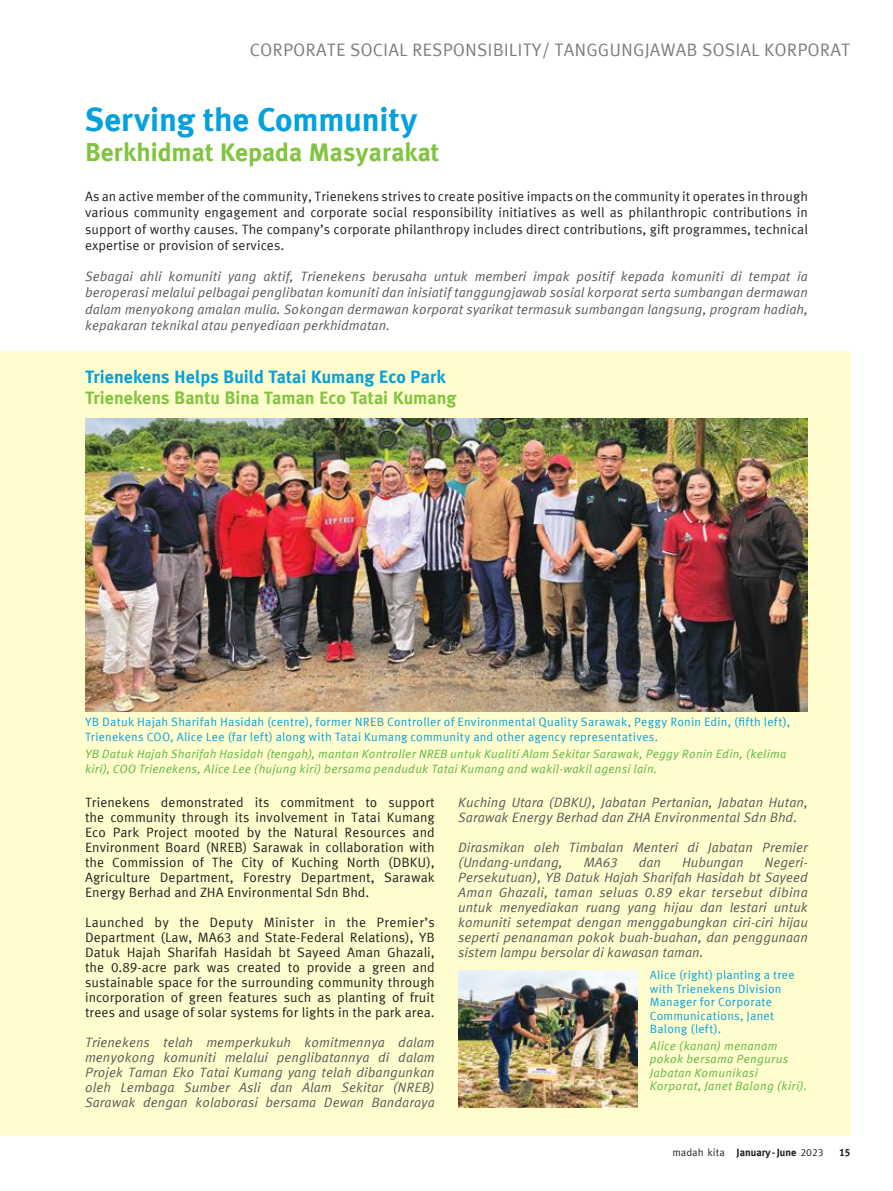
<style>
.page{position:relative;width:893px;height:1191px;background:#fff}
.page>*{position:absolute;margin:0;border:0;box-sizing:border-box;transform-origin:0 0}
.t1{font:700 33px "Meta Korrespondenz";letter-spacing:-.005em;color:#05a1dd}
.t2{font:700 25.5px "Meta Korrespondenz";color:#81c440}
.t3{font:18px "Meta Korrespondenz";color:#7d7c7e}
.t4{font:700 18px "Meta Korrespondenz";color:#05a1dd}
.t5{font:700 18px "Meta Korrespondenz";color:#81c440}
.t6{font:italic 13.5px/15px "Meta Korrespondenz";color:#5a5758;text-align:justify}
.t7{font:13.5px/15px "Meta Korrespondenz";color:#241f1f;text-align:justify}
.t8{font:12px/13.5px "Meta Korrespondenz";letter-spacing:.015em;color:#05a1dd}
.t9{font:italic 12px/13.5px "Meta Korrespondenz";letter-spacing:.02em;color:#5bb741}
.t10{font:10.5px "Meta Korrespondenz";color:#241f1f}
.t11{font:700 10.5px "Meta Korrespondenz";color:#241f1f}
.s1{font-weight:700}
</style>
<div class="page">
<div style="left:0;top:351px;width:850px;height:784px;background:#fffccd"></div>
<img style="left:85px;top:418px;width:723px;height:293px">
<img style="left:458px;top:970px;width:179px;height:137px">
<h3 class="t3" style="left:250px;top:39px;width:602px">CORPORATE SOCIAL RESPONSIBILITY/ TANGGUNGJAWAB SOSIAL KORPORAT</h3>
<h1 class="t1" style="left:85px;top:100px;width:334px">Serving the Community</h1>
<h2 class="t2" style="left:85px;top:138px;width:356px">Berkhidmat Kepada Masyarakat</h2>
<p class="t7" style="left:85px;top:188px;width:724px;line-height:16.2px">As an active member of the community, Trienekens strives to create positive impacts on the community it operates in through various community engagement and corporate social responsibility initiatives as well as philanthropic contributions in support of worthy causes. The company’s corporate philanthropy includes direct contributions, gift programmes, technical expertise or provision of services.</p>
<p class="t6" style="left:85px;top:268px;width:724px;line-height:16.2px">Sebagai ahli komuniti yang aktif, Trienekens berusaha untuk memberi impak positif kepada komuniti di tempat ia beroperasi melalui pelbagai penglibatan komuniti dan inisiatif tanggungjawab sosial korporat serta sumbangan dermawan dalam menyokong amalan mulia. Sokongan dermawan korporat syarikat termasuk sumbangan langsung, program hadiah, kepakaran teknikal atau penyediaan perkhidmatan.</p>
<h3 class="t4" style="left:85px;top:366px;width:362px">Trienekens Helps Build Tatai Kumang Eco Park</h3>
<h3 class="t5" style="left:85px;top:387px;width:373px">Trienekens Bantu Bina Taman Eco Tatai Kumang</h3>
<p class="t8" style="left:85px;top:715px;width:707px;line-height:14.4px">YB Datuk Hajah Sharifah Hasidah (centre), former NREB Controller of Environmental Quality Sarawak, Peggy Ronin Edin, (fifth left),<br>Trienekens COO, Alice Lee (far left) along with Tatai Kumang community and other agency representatives.</p>
<p class="t9" style="left:85px;top:746px;width:703px;line-height:14.4px">YB Datuk Hajah Sharifah Hasidah (tengah), mantan Kontroller NREB untuk Kualiti Alam Sekitar Sarawak, Peggy Ronin Edin, (kelima kiri), COO Trienekens, Alice Lee (hujung kiri) bersama penduduk Tatai Kumang and wakil-wakil agensi lain.</p>
<p class="t7" style="left:85px;top:794px;width:351px">Trienekens demonstrated its commitment to support the community through its involvement in Tatai Kumang Eco Park Project mooted by the Natural Resources and Environment Board (NREB) Sarawak in collaboration with the Commission of The City of Kuching North (DBKU), Agriculture Department, Forestry Department, Sarawak Energy Berhad and ZHA Environmental Sdn Bhd.</p>
<p class="t7" style="left:85px;top:914px;width:351px">Launched by the Deputy Minister in the Premier’s Department (Law, MA63 and State-Federal Relations), YB Datuk Hajah Sharifah Hasidah bt Sayeed Aman Ghazali, the 0.89-acre park was created to provide a green and sustainable space for the surrounding community through incorporation of green features such as planting of fruit trees and usage of solar systems for lights in the park area.</p>
<p class="t6" style="left:85px;top:1034px;width:351px">Trienekens telah memperkukuh komitmennya dalam menyokong komuniti melalui penglibatannya di dalam Projek Taman Eko Tatai Kumang yang telah dibangunkan oleh Lembaga Sumber Asli dan Alam Sekitar (NREB)<br>Sarawak dengan kolaborasi bersama Dewan Bandaraya</p>
<p class="t6" style="left:458px;top:794px;width:351px">Kuching Utara (DBKU), Jabatan Pertanian, Jabatan Hutan,<br>Sarawak Energy Berhad dan ZHA Environmental Sdn Bhd.</p>
<p class="t6" style="left:458px;top:839px;width:351px">Dirasmikan oleh Timbalan Menteri di Jabatan Premier (Undang-undang,</p>
<p class="t6" style="left:584px;top:854px;width:36px">MA63</p>
<p class="t6" style="left:639px;top:854px;width:24px">dan</p>
<p class="t6" style="left:682px;top:854px;width:63px">Hubungan</p>
<p class="t6" style="left:458px;top:854px;width:351px;text-indent:306px">Negeri-Persekutuan), YB Datuk Hajah Sharifah Hasidah bt Sayeed Aman Ghazali, taman seluas 0.89 ekar tersebut dibina untuk menyediakan ruang yang hijau dan lestari untuk komuniti setempat dengan menggabungkan ciri-ciri hijau seperti penanaman pokok buah-buahan, dan penggunaan sistem lampu bersolar di kawasan taman.</p>
<p class="t8" style="left:650px;top:968px;width:146px">Alice (right) planting a tree with Trienekens Division<br>Manager for Corporate<br>Communications, Janet<br>Balong (left).</p>
<p class="t9" style="left:650px;top:1039px;width:159px">Alice (kanan) menanam pokok bersama Pengurus<br>Jabatan Komunikasi<br>Korporat, Janet Balong (kiri).</p>
<p class="t10" style="left:672px;top:1146px;width:153px">madah kita <span class="s1">January - June</span> 2023</p>
<p class="t11" style="left:839px;top:1146px;width:13px">15</p>
</div>
